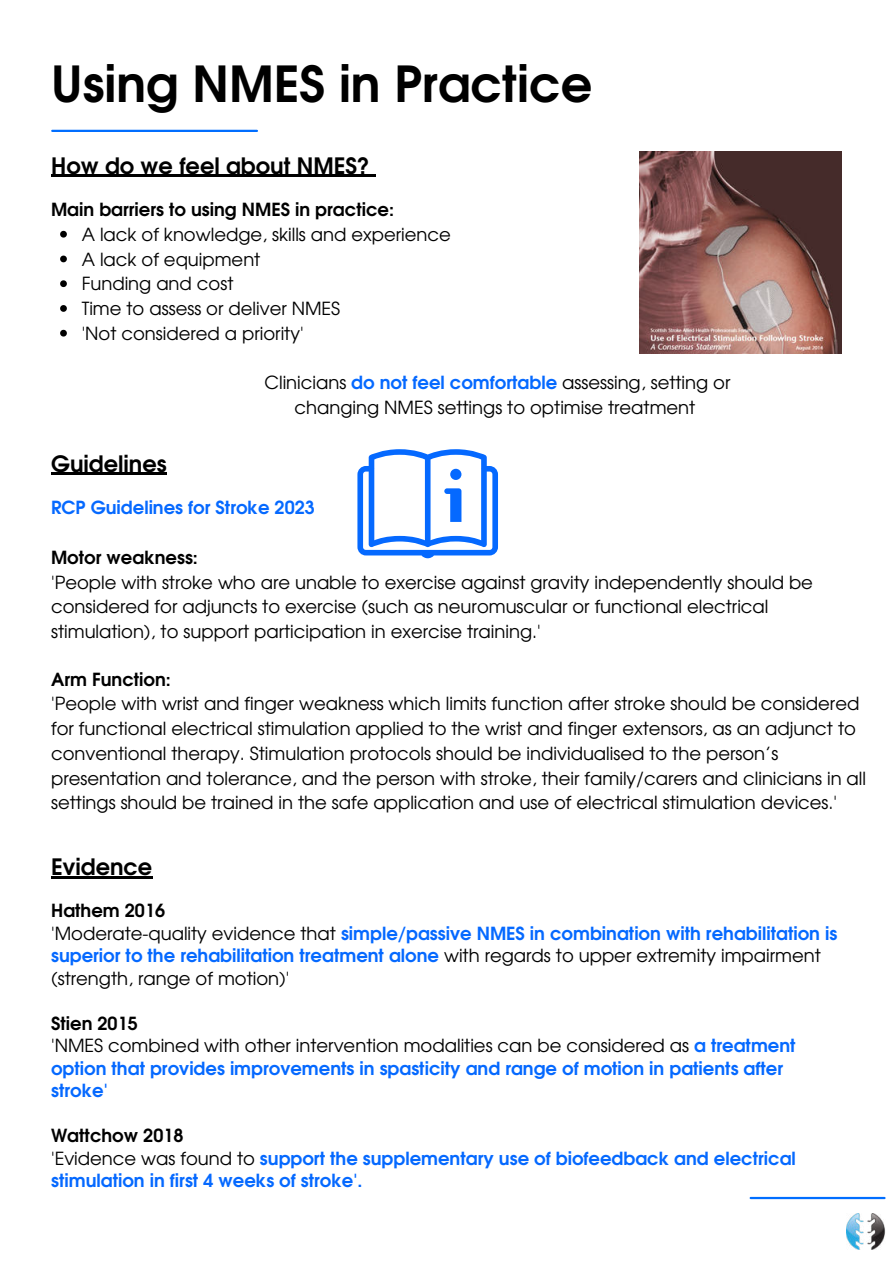
<style>
.page{position:relative;width:893px;height:1264px;background:#fff}
.page>*{position:absolute;margin:0;border:0;box-sizing:border-box;transform-origin:0 0}
.t1{font:700 49.5px "Te X Gyre Adventor";color:#000}
.t2{font:700 22.5px "Te X Gyre Adventor";color:#000}
.t3{font:18px/24.8px "Te X Gyre Adventor";color:#000}
.t4{font:700 18px/22.5px "Te X Gyre Adventor";color:#0569ff}
.t5{font:700 18px "Te X Gyre Adventor";color:#000}
.s1{font-weight:700;color:#0569ff}
.s2{color:#000}
.s3{font-weight:400;color:#000}
</style>
<div class="page">
<img style="left:846px;top:1213px;width:39px;height:36px">
<hr style="left:52px;top:130px;width:205px;height:2px;background:#006eff">
<hr style="left:750px;top:1196px;width:134px;height:3px;background:#006eff">
<hr style="left:51px;top:175px;width:318px;height:2px;background:#000">
<svg style="left:369px;top:175px;width:7px;height:2px"></svg>
<svg style="left:60px;top:231px;width:7px;height:6px"></svg>
<svg style="left:60px;top:255px;width:7px;height:7px"></svg>
<svg style="left:60px;top:280px;width:7px;height:7px"></svg>
<svg style="left:60px;top:305px;width:7px;height:7px"></svg>
<svg style="left:60px;top:330px;width:7px;height:6px"></svg>
<img style="left:640px;top:151px;width:201px;height:202px">
<hr style="left:51px;top:473px;width:116px;height:2px;background:#000">
<svg style="left:357px;top:449px;width:141px;height:109px"></svg>
<hr style="left:51px;top:876px;width:101px;height:2px;background:#000">
<h1 class="t1" style="left:51px;top:41px;width:542px">Using NMES in Practice</h1>
<p class="t2" style="left:51px;top:146px;width:320px">How do we feel about NMES?</p>
<p class="t5" style="left:51px;top:194px;width:344px">Main barriers to using NMES in practice:</p>
<p class="t3" style="left:82px;top:221px;width:370px">A lack of knowledge, skills and experience<br>A lack of equipment<br>Funding and cost<br>Time to assess or deliver NMES<br>'Not considered a priority'</p>
<p class="t3" style="left:264px;top:369px;width:467px;text-align:center">Clinicians <span class="s1">do not feel comfortable</span> assessing, setting or changing NMES settings to optimise treatment</p>
<p class="t2" style="left:51px;top:444px;width:117px">Guidelines</p>
<p class="t4" style="left:51px;top:494px;width:265px">RCP Guidelines for Stroke 2023</p>
<p class="t5" style="left:51px;top:541px;width:148px">Motor weakness:</p>
<p class="t3" style="left:51px;top:568px;width:763px">'People with stroke who are unable to exercise against gravity independently should be considered for adjuncts to exercise (such as neuromuscular or functional electrical stimulation), to support participation in exercise training.'</p>
<p class="t5" style="left:51px;top:663px;width:121px">Arm Function:</p>
<p class="t3" style="left:51px;top:690px;width:816px">'People with wrist and finger weakness which limits function after stroke should be considered for functional electrical stimulation applied to the wrist and finger extensors, as an adjunct to conventional therapy. Stimulation protocols should be individualised to the person’s presentation and tolerance, and the person with stroke, their family/carers and clinicians in all settings should be trained in the safe application and use of electrical stimulation devices.'</p>
<p class="t2" style="left:51px;top:847px;width:103px">Evidence</p>
<p class="t4" style="left:51px;top:897px;width:787px"><span class="s2">Hathem 2016<br></span><span class="s3">'Moderate-quality evidence that</span> simple/passive NMES in combination with rehabilitation is superior to the rehabilitation treatment alone <span class="s3">with regards to upper extremity impairment (strength, range of motion)'</span></p>
<p class="t4" style="left:51px;top:1010px;width:746px"><span class="s2">Stien 2015<br></span><span class="s3">'NMES combined with other intervention modalities can be considered as</span> a treatment option that provides improvements in spasticity and range of motion in patients after stroke'</p>
<p class="t4" style="left:51px;top:1122px;width:746px"><span class="s2">Wattchow 2018<br></span><span class="s3">'Evidence was found to</span> support the supplementary use of biofeedback and electrical stimulation in first 4 weeks of stroke'.</p>
</div>
